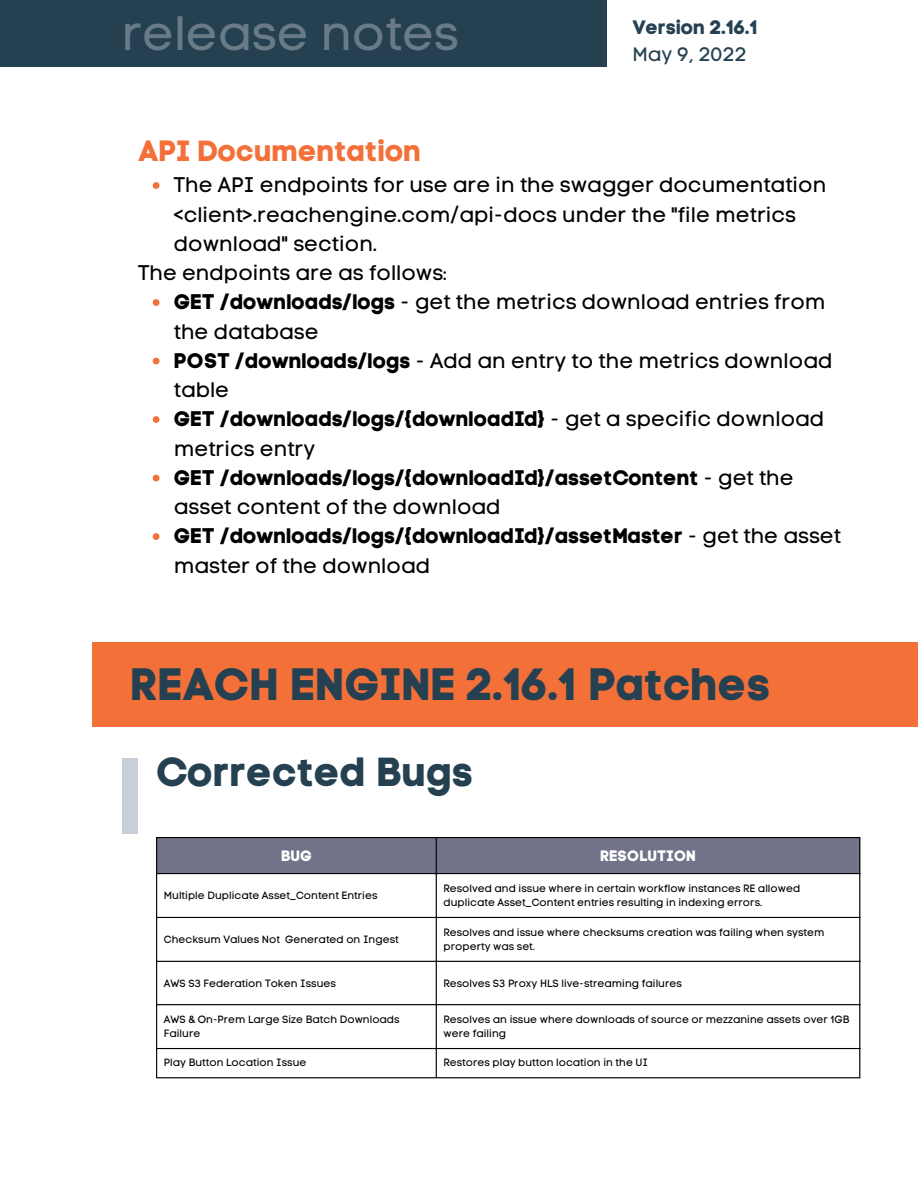
<style>
.page{position:relative;width:918px;height:1188px;background:#fff}
.page>*{position:absolute;margin:0;border:0;box-sizing:border-box;transform-origin:0 0}
.t1{font:48.3px "Code Pro Normal LC";color:#687b86}
.t2{font:45px "Code Pro Bold LC";color:#254151}
.t3{font:40.5px "Code Pro Bold LC";color:#254151}
.t4{font:29.1px "Code Pro Bold LC";color:#f37039}
.t5{font:21px/29.2px "Code Pro Normal LC";color:#000}
.t6{font:21px/29.2px "Code Pro Bold LC";color:#000}
.t7{font:19.35px "Code Pro Bold LC";color:#254151}
.t8{font:19.35px "Code Pro Normal LC";color:#254151}
.t9{font:15px "Code Pro Bold LC";color:#fff}
.t10{font:10.5px/14.2px "Code Pro Normal LC";color:#000}
.s1{font-family:"Code Pro Bold LC"}
.s2{font-family:"Code Pro Normal LC"}
</style>
<div class="page">
<div style="left:0;top:0;width:606px;height:66px;background:#254151"></div>
<div style="left:122px;top:759px;width:16px;height:75px;background:#c7d0d8"></div>
<div style="left:157px;top:838px;width:702px;height:35px;background:#727289"></div>
<hr style="left:156px;top:838px;width:1px;height:239px;background:#000">
<hr style="left:436px;top:838px;width:1px;height:239px;background:#000">
<hr style="left:859px;top:838px;width:1px;height:239px;background:#000">
<hr style="left:156px;top:837px;width:704px;height:1px;background:#000">
<hr style="left:156px;top:873px;width:704px;height:1px;background:#000">
<hr style="left:156px;top:917px;width:704px;height:1px;background:#000">
<hr style="left:156px;top:961px;width:704px;height:1px;background:#000">
<hr style="left:156px;top:1004px;width:704px;height:1px;background:#000">
<hr style="left:156px;top:1048px;width:704px;height:1px;background:#000">
<hr style="left:156px;top:1077px;width:704px;height:1px;background:#000">
<div style="left:92px;top:643px;width:825px;height:84px;background:#f37039"></div>
<svg style="left:153px;top:182px;width:7px;height:7px"></svg>
<svg style="left:153px;top:299px;width:7px;height:7px"></svg>
<svg style="left:153px;top:358px;width:7px;height:6px"></svg>
<svg style="left:153px;top:416px;width:7px;height:7px"></svg>
<svg style="left:153px;top:475px;width:7px;height:6px"></svg>
<svg style="left:153px;top:533px;width:7px;height:7px"></svg>
<p class="t1" style="left:122px;top:4px;width:339px">release notes</p>
<p class="t4" style="left:138px;top:133px;width:285px">API Documentation</p>
<p class="t7" style="left:632px;top:16px;width:127px">Version 2.16.1</p>
<p class="t8" style="left:632px;top:43px;width:116px">May 9, 2022</p>
<p class="t5" style="left:174px;top:170px;width:654px">The API endpoints for use are in the swagger documentation &lt;client&gt;.reachengine.com/api-docs under the "file metrics download" section.</p>
<p class="t5" style="left:138px;top:258px;width:310px">The endpoints are as follows:</p>
<p class="t5" style="left:174px;top:287px;width:653px"><span class="s1">GET /downloads/logs</span> - get the metrics download entries from the database</p>
<p class="t5" style="left:174px;top:346px;width:660px"><span class="s1">POST /downloads/logs</span> - Add an entry to the metrics download table</p>
<p class="t5" style="left:174px;top:404px;width:652px"><span class="s1">GET /downloads/logs/{downloadId}</span> - get a specific download metrics entry</p>
<p class="t6" style="left:174px;top:463px;width:621px">GET /downloads/logs/{downloadId}/assetContent <span class="s2">- get the asset content of the download</span></p>
<p class="t6" style="left:174px;top:521px;width:669px">GET /downloads/logs/{downloadId}/assetMaster <span class="s2">- get the asset master of the download</span></p>
<p class="t2" style="left:130px;top:658px;width:642px">REACH ENGINE 2.16.1 Patches</p>
<p class="t3" style="left:156px;top:748px;width:319px">Corrected Bugs</p>
<p class="t9" style="left:281px;top:846px;width:32px">BUG</p>
<p class="t9" style="left:600px;top:846px;width:97px">RESOLUTION</p>
<p class="t10" style="left:164px;top:888px;width:215px">Multiple Duplicate Asset_Content Entries</p>
<p class="t10" style="left:444px;top:881px;width:358px">Resolved and issue where in certain workflow instances RE allowed duplicate Asset_Content entries resulting in indexing errors.</p>
<p class="t10" style="left:164px;top:932px;width:236px">Checksum Values Not Generated on Ingest</p>
<p class="t10" style="left:444px;top:925px;width:382px">Resolves and issue where checksums creation was failing when system property was set.</p>
<p class="t10" style="left:164px;top:976px;width:173px">AWS S3 Federation Token Issues</p>
<p class="t10" style="left:444px;top:976px;width:240px">Resolves S3 Proxy HLS live-streaming failures</p>
<p class="t10" style="left:164px;top:1012px;width:237px">AWS &amp; On-Prem Large Size Batch Downloads<br>Failure</p>
<p class="t10" style="left:444px;top:1012px;width:407px">Resolves an issue where downloads of source or mezzanine assets over 1GB were failing</p>
<p class="t10" style="left:164px;top:1056px;width:144px">Play Button Location Issue</p>
<p class="t10" style="left:444px;top:1056px;width:206px">Restores play button location in the UI</p>
</div>
